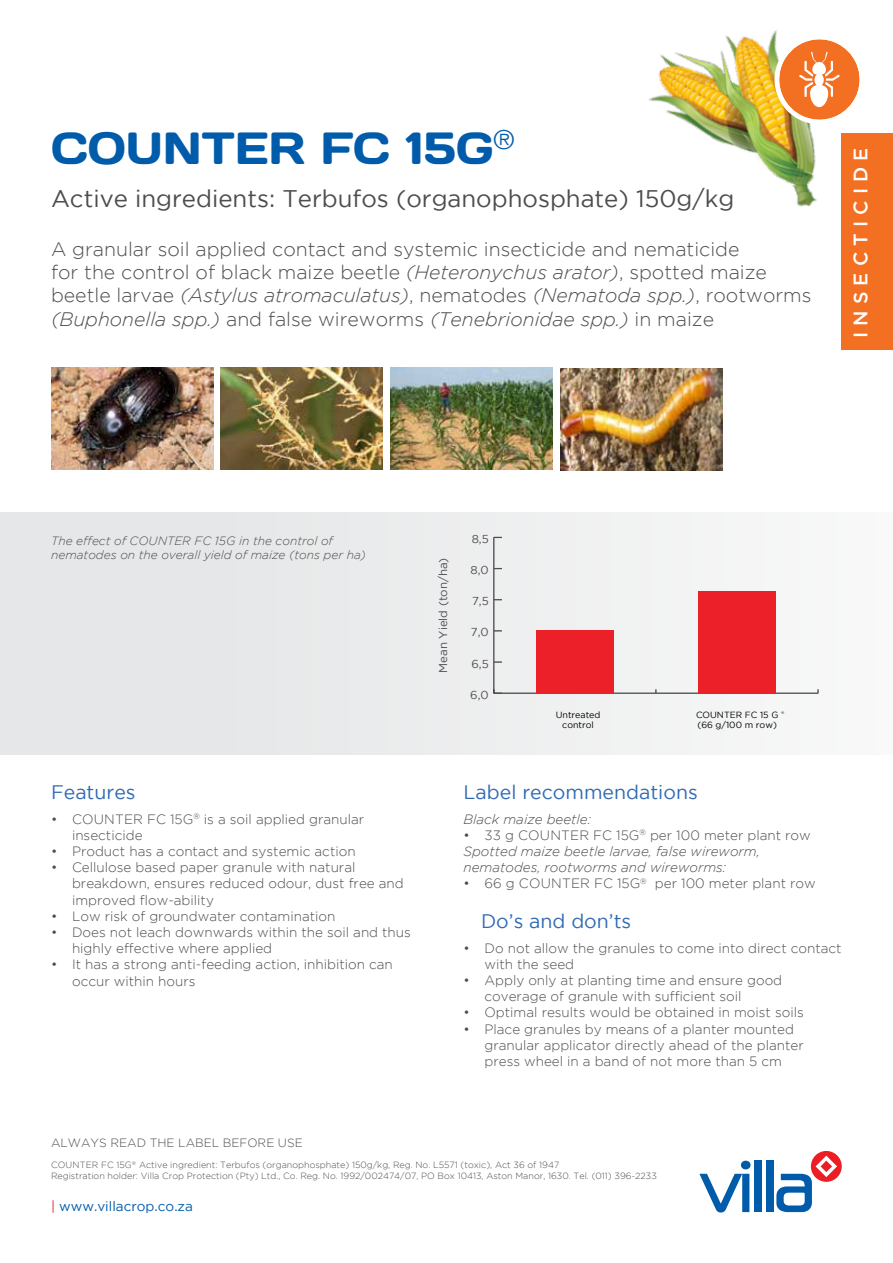
<style>
.page{position:relative;width:893px;height:1263px;background:#fff}
.page>*{position:absolute;margin:0;border:0;box-sizing:border-box;transform-origin:0 0}
.t1{font:45px "Days One";color:#005baa}
.t2{font:24px "Gotham";color:#4d4d4f}
.t3{font:300 19.5px/23.4px "Gotham";color:#4d4d4f}
.t4{font:19.5px "Gotham";color:#2f6ab3}
.t5{font:500 19.5px "Gotham";letter-spacing:.315em;color:#fff}
.t6{font:300 13.5px/16.2px "Gotham";color:#4d4d4f}
.t7{font:italic 300 13.5px/16.2px "Gotham";color:#4d4d4f}
.t8{font:13.5px "Gotham";color:#005baa}
.t9{font:italic 300 12px/14.4px "Gotham";color:#4d4d4f}
.t10{font:300 12px "Gotham";color:#4d4d4f}
.t11{font:11.55px "Gotham";color:#4d4d4f}
.t12{font:300 9px/10.8px "Gotham";color:#4d4d4f}
.t13{font:9px/10.6px "Gotham";color:#000;text-align:center}
.t14{font:3.9px "Gotham";color:#000}
.s1{font-style:italic}
.s2{font-style:normal}
.s3{color:#ed1d24}
</style>
<div class="page">
<img style="left:648px;top:30px;width:194px;height:196px">
<div style="left:774px;top:35px;width:90px;height:89px;background:#fff;border-radius:50%"></div>
<div style="left:0;top:512px;width:893px;height:243px;background:#e6e7e8"></div>
<hr style="left:494px;top:692px;width:324px;height:2px;background:#4d4d4f">
<hr style="left:493px;top:537px;width:1px;height:156px;background:#4d4d4f">
<svg style="left:494px;top:661px;width:8px;height:2px"></svg>
<div style="left:536px;top:630px;width:78px;height:64px;background:#ec2029"></div>
<div style="left:698px;top:591px;width:78px;height:103px;background:#ec2029"></div>
<div style="left:811px;top:1151px;width:31px;height:31px;background:#ed1d24;border-radius:50%"></div>
<svg style="left:699px;top:1161px;width:51px;height:51px"></svg>
<div style="left:754px;top:1160px;width:7px;height:52px;background:#005baa"></div>
<div style="left:766px;top:1160px;width:7px;height:52px;background:#005baa"></div>
<svg style="left:776px;top:1155px;width:61px;height:57px"></svg>
<svg style="left:779px;top:39px;width:81px;height:81px"></svg>
<img style="left:51px;top:368px;width:162px;height:102px">
<img style="left:221px;top:368px;width:162px;height:102px">
<img style="left:391px;top:368px;width:162px;height:102px">
<img style="left:560px;top:368px;width:162px;height:102px">
<div style="left:842px;top:133px;width:51px;height:216px;background:#f36f21"></div>
<h1 class="t1" style="left:51px;top:119px;width:465px">COUNTER FC 15G<sup>®</sup></h1>
<h2 class="t2" style="left:51px;top:185px;width:685px">Active ingredients: Terbufos (organophosphate) 150g/kg</h2>
<p class="t3" style="left:51px;top:237px;width:762px">A granular soil applied contact and systemic insecticide and nematicide<br>for the control of black maize beetle <span class="s1">(Heteronychus arator)</span>, spotted maize beetle larvae <span class="s1">(Astylus atromaculatus)</span>, nematodes <span class="s1">(Nematoda spp.)</span>, rootworms <span class="s1">(Buphonella spp.)</span> and false wireworms <span class="s1">(Tenebrionidae spp.)</span> in maize</p>
<h3 class="t5" style="left:849px;top:338px;width:192px;rotate:-90deg">INSECTICIDE</h3>
<p class="t11" style="left:68px;top:532px;width:22px">100</p>
<p class="t9" style="left:51px;top:533px;width:317px">The effect of COUNTER FC 15G in the control of nematodes on the overall yield of maize (tons per ha)</p>
<p class="t11" style="left:436px;top:672px;width:116px;rotate:-90deg">Mean Yield (ton/ha)</p>
<p class="t11" style="left:472px;top:532px;width:19px">8,5</p>
<p class="t11" style="left:470px;top:564px;width:20px">8,0</p>
<p class="t11" style="left:472px;top:595px;width:18px">7,5</p>
<p class="t11" style="left:471px;top:626px;width:19px">7,0</p>
<p class="t11" style="left:471px;top:657px;width:19px">6,5</p>
<p class="t11" style="left:470px;top:688px;width:20px">6,0</p>
<p class="t13" style="left:556px;top:709px;width:46px">Untreated control</p>
<p class="t13" style="left:696px;top:709px;width:84px;text-align:left">COUNTER FC 15 G (66 g/100 m row)</p>
<p class="t14" style="left:781px;top:710px;width:5px">®</p>
<h3 class="t4" style="left:51px;top:781px;width:86px">Features</h3>
<p class="t6" style="left:72px;top:810px;width:294px;text-indent:-21px">• COUNTER FC 15G<sup>®</sup> is a soil applied granular insecticide</p>
<p class="t6" style="left:51px;top:843px;width:306px">• Product has a contact and systemic action</p>
<p class="t6" style="left:72px;top:859px;width:333px;text-indent:-21px">• Cellulose based paper granule with natural breakdown, ensures reduced odour, dust free and improved flow-ability</p>
<p class="t6" style="left:51px;top:908px;width:286px">• Low risk of groundwater contamination</p>
<p class="t6" style="left:72px;top:924px;width:340px;text-indent:-21px">• Does not leach downwards within the soil and thus highly effective where applied</p>
<p class="t6" style="left:72px;top:956px;width:322px;text-indent:-21px">• It has a strong anti-feeding action, inhibition can occur within hours</p>
<h3 class="t4" style="left:463px;top:781px;width:236px">Label recommendations</h3>
<p class="t7" style="left:463px;top:811px;width:129px">Black maize beetle:</p>
<p class="t7" style="left:463px;top:827px;width:349px"><span class="s2">• 33 g COUNTER FC 15G</span><sup>®</sup> <span class="s2">per 100 meter plant row<br></span>Spotted maize beetle larvae, false wireworm, nematodes, rootworms and wireworms:</p>
<p class="t6" style="left:463px;top:875px;width:354px">• 66 g COUNTER FC 15G<sup>®</sup> per 100 meter plant row</p>
<h3 class="t4" style="left:481px;top:910px;width:152px">Do’s and don’ts</h3>
<p class="t6" style="left:484px;top:939px;width:359px;text-indent:-21px">• Do not allow the granules to come into direct contact with the seed</p>
<p class="t6" style="left:484px;top:972px;width:299px;text-indent:-21px">• Apply only at planting time and ensure good coverage of granule with sufficient soil</p>
<p class="t6" style="left:463px;top:1004px;width:342px">• Optimal results would be obtained in moist soils</p>
<p class="t6" style="left:484px;top:1020px;width:321px;text-indent:-21px">• Place granules by means of a planter mounted granular applicator directly ahead of the planter press wheel in a band of not more than 5 cm</p>
<p class="t10" style="left:51px;top:1136px;width:253px">ALWAYS READ THE LABEL BEFORE USE</p>
<p class="t12" style="left:51px;top:1159px;width:607px">COUNTER FC 15G<sup>®</sup> Active ingredient: Terbufos (organophosphate) 150g/kg, Reg. No. L5571 (toxic), Act 36 of 1947<br>Registration holder: Villa Crop Protection (Pty) Ltd., Co. Reg. No. 1992/002474/07, PO Box 10413, Aston Manor, 1630. Tel. (011) 396-2233</p>
<p class="t8" style="left:51px;top:1199px;width:143px"><span class="s3">|</span> www.villacrop.co.za</p>
</div>
